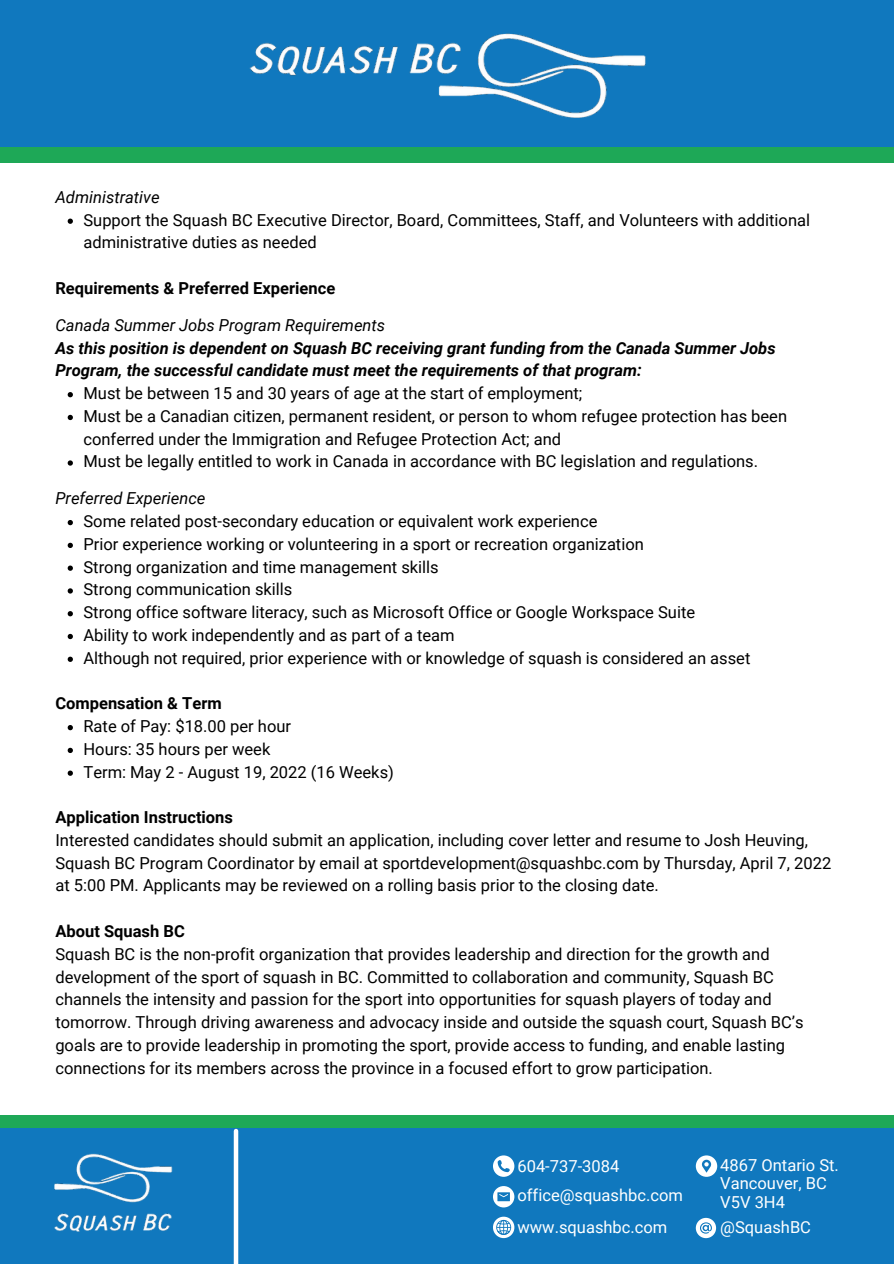
<style>
.page{position:relative;width:894px;height:1264px;background:#fff}
.page>*{position:absolute;margin:0;border:0;box-sizing:border-box;transform-origin:0 0}
.t1{font:16.5px/22.8px "Roboto";color:#000}
.t2{font:italic 700 16.5px/22.8px "Roboto";color:#000}
.t3{font:16.5px "Roboto";color:#fff}
.t4{font:700 16.5px "Roboto";color:#000}
.t5{font:italic 16.5px "Roboto";color:#000}
</style>
<div class="page">
<div style="left:0;top:16px;width:893px;height:147px;background:#1ea857"></div>
<div style="left:0;top:0;width:893px;height:146px;background:#1078be"></div>
<img style="left:248px;top:33px;width:397px;height:114px">
<svg style="left:68px;top:218px;width:5px;height:6px"></svg>
<svg style="left:68px;top:392px;width:5px;height:5px"></svg>
<svg style="left:68px;top:415px;width:5px;height:5px"></svg>
<svg style="left:68px;top:460px;width:5px;height:5px"></svg>
<svg style="left:68px;top:520px;width:5px;height:5px"></svg>
<svg style="left:68px;top:542px;width:5px;height:6px"></svg>
<svg style="left:68px;top:565px;width:5px;height:6px"></svg>
<svg style="left:68px;top:588px;width:5px;height:5px"></svg>
<svg style="left:68px;top:611px;width:5px;height:5px"></svg>
<svg style="left:68px;top:634px;width:5px;height:5px"></svg>
<svg style="left:68px;top:656px;width:5px;height:6px"></svg>
<svg style="left:68px;top:725px;width:5px;height:5px"></svg>
<svg style="left:68px;top:747px;width:5px;height:6px"></svg>
<svg style="left:68px;top:770px;width:5px;height:5px"></svg>
<div style="left:0;top:1115px;width:893px;height:148px;background:#1ea857"></div>
<div style="left:0;top:1128px;width:893px;height:135px;background:#1078be"></div>
<img style="left:54px;top:1153px;width:119px;height:79px">
<svg style="left:493px;top:1155px;width:21px;height:21px"></svg>
<svg style="left:695px;top:1155px;width:22px;height:21px"></svg>
<svg style="left:493px;top:1185px;width:21px;height:22px"></svg>
<svg style="left:497px;top:1192px;width:13px;height:9px"></svg>
<svg style="left:493px;top:1216px;width:21px;height:21px"></svg>
<svg style="left:695px;top:1217px;width:21px;height:21px"></svg>
<hr style="left:234px;top:1130px;width:4px;height:133px;background:#fff">
<p class="t5" style="left:55px;top:187px;width:106px">Administrative</p>
<p class="t1" style="left:83px;top:208px;width:728px">Support the Squash BC Executive Director, Board, Committees, Staff, and Volunteers with additional administrative duties as needed</p>
<p class="t4" style="left:55px;top:278px;width:281px">Requirements &amp; Preferred Experience</p>
<p class="t5" style="left:55px;top:315px;width:331px">Canada Summer Jobs Program Requirements</p>
<p class="t2" style="left:55px;top:336px;width:721px">As this position is dependent on Squash BC receiving grant funding from the Canada Summer Jobs<br>Program, the successful candidate must meet the requirements of that program:</p>
<p class="t1" style="left:83px;top:382px;width:500px">Must be between 15 and 30 years of age at the start of employment;</p>
<p class="t1" style="left:83px;top:405px;width:705px">Must be a Canadian citizen, permanent resident, or person to whom refugee protection has been conferred under the Immigration and Refugee Protection Act; and</p>
<p class="t1" style="left:83px;top:450px;width:676px">Must be legally entitled to work in Canada in accordance with BC legislation and regulations.</p>
<p class="t5" style="left:55px;top:489px;width:151px">Preferred Experience</p>
<p class="t1" style="left:83px;top:510px;width:515px">Some related post-secondary education or equivalent work experience</p>
<p class="t1" style="left:83px;top:532px;width:561px">Prior experience working or volunteering in a sport or recreation organization</p>
<p class="t1" style="left:83px;top:555px;width:356px">Strong organization and time management skills</p>
<p class="t1" style="left:83px;top:578px;width:210px">Strong communication skills</p>
<p class="t1" style="left:83px;top:601px;width:613px">Strong office software literacy, such as Microsoft Office or Google Workspace Suite</p>
<p class="t1" style="left:83px;top:624px;width:372px">Ability to work independently and as part of a team</p>
<p class="t1" style="left:83px;top:646px;width:668px">Although not required, prior experience with or knowledge of squash is considered an asset</p>
<p class="t4" style="left:55px;top:694px;width:168px">Compensation &amp; Term</p>
<p class="t1" style="left:83px;top:715px;width:209px">Rate of Pay: $18.00 per hour</p>
<p class="t1" style="left:83px;top:737px;width:188px">Hours: 35 hours per week</p>
<p class="t1" style="left:83px;top:760px;width:312px">Term: May 2 - August 19, 2022 (16 Weeks)</p>
<p class="t4" style="left:55px;top:807px;width:179px">Application Instructions</p>
<p class="t1" style="left:55px;top:828px;width:777px">Interested candidates should submit an application, including cover letter and resume to Josh Heuving,<br>Squash BC Program Coordinator by email at sportdevelopment@squashbc.com by Thursday, April 7, 2022 at 5:00 PM. Applicants may be reviewed on a rolling basis prior to the closing date.</p>
<p class="t4" style="left:55px;top:921px;width:131px">About Squash BC</p>
<p class="t1" style="left:55px;top:942px;width:749px">Squash BC is the non-profit organization that provides leadership and direction for the growth and development of the sport of squash in BC. Committed to collaboration and community, Squash BC channels the intensity and passion for the sport into opportunities for squash players of today and tomorrow. Through driving awareness and advocacy inside and outside the squash court, Squash BC’s goals are to provide leadership in promoting the sport, provide access to funding, and enable lasting connections for its members across the province in a focused effort to grow participation.</p>
<p class="t3" style="left:517px;top:1156px;width:103px">604-737-3084</p>
<p class="t3" style="left:720px;top:1156px;width:120px">4867 Ontario St.</p>
<p class="t3" style="left:720px;top:1174px;width:108px">Vancouver, BC</p>
<p class="t3" style="left:720px;top:1192px;width:66px">V5V 3H4</p>
<p class="t3" style="left:517px;top:1185px;width:167px">office@squashbc.com</p>
<p class="t3" style="left:517px;top:1217px;width:151px">www.squashbc.com</p>
<p class="t3" style="left:720px;top:1217px;width:92px">@SquashBC</p>
</div>
